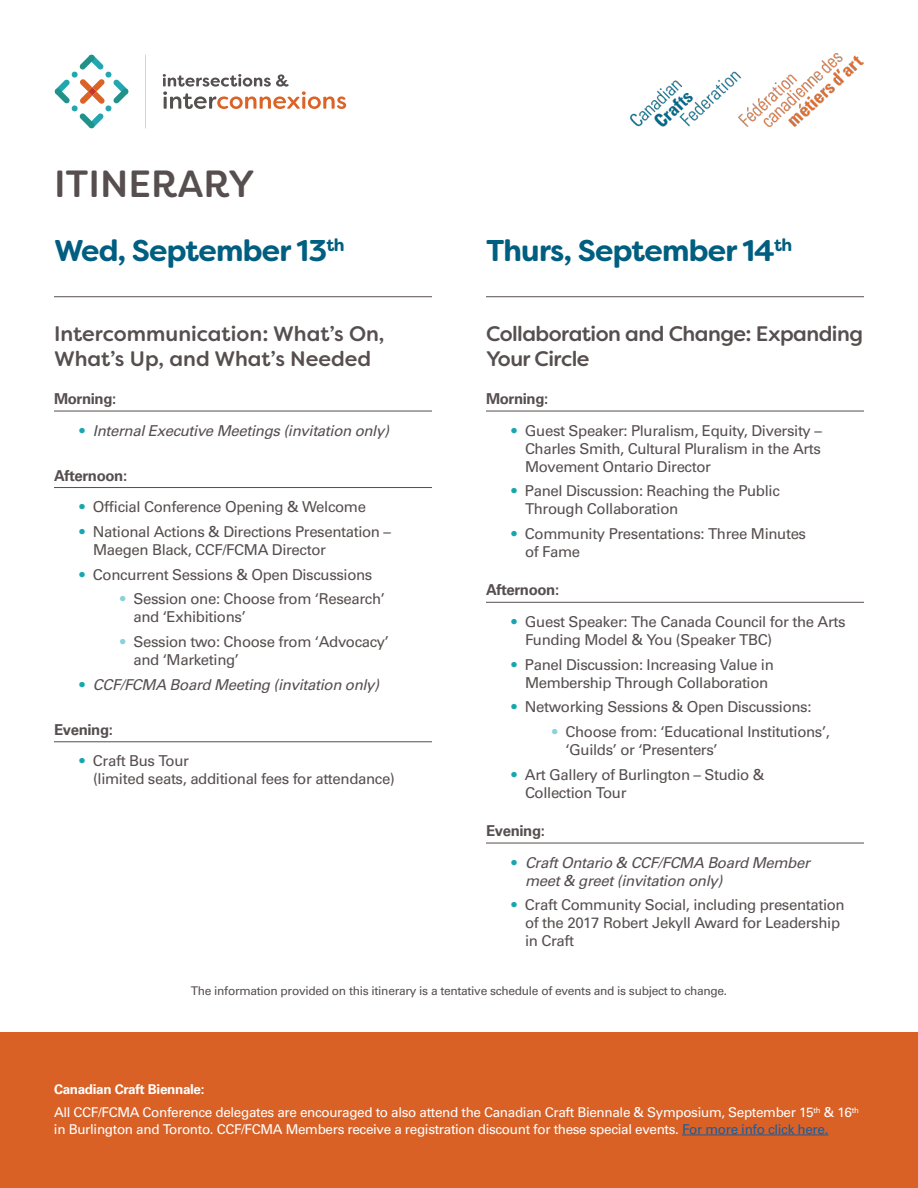
<style>
.page{position:relative;width:918px;height:1188px;background:#fff}
.page>*{position:absolute;margin:0;border:0;box-sizing:border-box;transform-origin:0 0}
.Body{font:500 37.8px "Filson Soft";color:#574f4f}
.DAY{font:700 30px "Filson Soft";letter-spacing:-.025em;color:#005e80}
.Body-2{font:500 21px/25.2px "Filson Soft";color:#574f4f}
.Body-3{font:500 21px/25.2px "Filson Soft";letter-spacing:-.02em;color:#574f4f}
.Body-4{font:15px/18px "Univers";letter-spacing:-.025em;color:#574f4f}
.Body-5{font:italic 15px/18px "Univers";letter-spacing:-.025em;color:#574f4f}
.Paragraph_Style_1{font:700 15px "Univers";letter-spacing:-.025em;color:#574f4f}
.Body-6{font:13.5px/16.2px "Univers";letter-spacing:-.025em;color:#fff}
.Body-7{font:700 13.5px "Univers";letter-spacing:-.025em;color:#fff}
.Body-8{font:12px "Univers";letter-spacing:-.025em;color:#574f4f}
.s1{font-style:normal;color:#17a6b0}
.s2{color:#17a6b0}
.s3{color:#8bd2d7}
.s4{color:#175d9e}
</style>
<div class="page">
<img style="left:631px;top:54px;width:233px;height:72px">
<hr style="left:486px;top:296px;width:378px;height:1px;background:#574f4f">
<hr style="left:486px;top:411px;width:378px;height:1px;background:#574f4f">
<hr style="left:486px;top:602px;width:378px;height:1px;background:#574f4f">
<hr style="left:486px;top:843px;width:378px;height:1px;background:#574f4f">
<hr style="left:54px;top:296px;width:378px;height:1px;background:#574f4f">
<hr style="left:54px;top:411px;width:378px;height:1px;background:#574f4f">
<hr style="left:54px;top:487px;width:378px;height:1px;background:#574f4f">
<hr style="left:54px;top:742px;width:378px;height:1px;background:#574f4f">
<div style="left:0;top:1032px;width:918px;height:156px;background:#d96126"></div>
<hr style="left:682px;top:1135px;width:146px;height:1px;background:#175d9e">
<svg style="left:145px;top:54px;width:1px;height:75px"></svg>
<svg style="left:163px;top:74px;width:183px;height:35px"></svg>
<svg style="left:55px;top:54px;width:74px;height:75px"></svg>
<p class="Body" style="left:54px;top:159px;width:202px">ITINERARY</p>
<p class="DAY" style="left:54px;top:232px;width:292px">Wed, September 13<sup>th</sup></p>
<p class="Body-2" style="left:54px;top:321px;width:332px">Intercommunication: What’s On,<br>What’s Up, and What’s Needed</p>
<p class="Paragraph_Style_1" style="left:54px;top:390px;width:64px">Morning:</p>
<p class="Body-5" style="left:80px;top:421px;width:311px"><span class="s1">•</span> Internal Executive Meetings (invitation only)</p>
<p class="Paragraph_Style_1" style="left:54px;top:467px;width:75px">Afternoon:</p>
<p class="Body-4" style="left:80px;top:498px;width:288px"><span class="s2">•</span> Official Conference Opening &amp; Welcome</p>
<p class="Body-4" style="left:93px;top:523px;width:300px;text-indent:-14px"><span class="s2">•</span> National Actions &amp; Directions Presentation –<br>Maegen Black, CCF/FCMA Director</p>
<p class="Body-4" style="left:80px;top:565px;width:294px"><span class="s2">•</span> Concurrent Sessions &amp; Open Discussions</p>
<p class="Body-4" style="left:133px;top:590px;width:253px;text-indent:-13px"><span class="s3">•</span> Session one: Choose from ‘Research’ and ‘Exhibitions’</p>
<p class="Body-4" style="left:133px;top:633px;width:257px;text-indent:-13px"><span class="s3">•</span> Session two: Choose from ‘Advocacy’ and ‘Marketing’</p>
<p class="Body-5" style="left:80px;top:676px;width:301px"><span class="s1">•</span> CCF/FCMA Board Meeting (invitation only)</p>
<p class="Paragraph_Style_1" style="left:54px;top:721px;width:61px">Evening:</p>
<p class="Body-4" style="left:93px;top:752px;width:303px;text-indent:-14px"><span class="s2">•</span> Craft Bus Tour<br>(limited seats, additional fees for attendance)</p>
<p class="DAY" style="left:486px;top:232px;width:308px">Thurs, September 14<sup>th</sup></p>
<p class="Body-3" style="left:486px;top:321px;width:378px">Collaboration and Change: Expanding<br>Your Circle</p>
<p class="Paragraph_Style_1" style="left:486px;top:390px;width:64px">Morning:</p>
<p class="Body-4" style="left:525px;top:421px;width:298px;text-align:justify;text-indent:-14px"><span class="s2">•</span> Guest Speaker: Pluralism, Equity, Diversity – Charles Smith, Cultural Pluralism in the Arts Movement Ontario Director</p>
<p class="Body-4" style="left:525px;top:482px;width:256px;text-indent:-14px"><span class="s2">•</span> Panel Discussion: Reaching the Public<br>Through Collaboration</p>
<p class="Body-4" style="left:525px;top:525px;width:283px;text-indent:-14px"><span class="s2">•</span> Community Presentations: Three Minutes of Fame</p>
<p class="Paragraph_Style_1" style="left:486px;top:581px;width:75px">Afternoon:</p>
<p class="Body-4" style="left:525px;top:613px;width:322px;text-indent:-14px"><span class="s2">•</span> Guest Speaker: The Canada Council for the Arts<br>Funding Model &amp; You (Speaker TBC)</p>
<p class="Body-4" style="left:512px;top:655px;width:264px;text-align:center"><span class="s2">•</span> Panel Discussion: Increasing Value in<br>Membership Through Collaboration</p>
<p class="Body-4" style="left:512px;top:698px;width:302px"><span class="s2">•</span> Networking Sessions &amp; Open Discussions:</p>
<p class="Body-4" style="left:566px;top:723px;width:266px;text-indent:-14px"><span class="s3">•</span> Choose from: ‘Educational Institutions’, ‘Guilds’ or ‘Presenters’</p>
<p class="Body-4" style="left:525px;top:766px;width:241px;text-indent:-14px"><span class="s2">•</span> Art Gallery of Burlington – Studio &amp;<br>Collection Tour</p>
<p class="Paragraph_Style_1" style="left:486px;top:822px;width:61px">Evening:</p>
<p class="Body-5" style="left:525px;top:853px;width:286px;text-indent:-14px"><span class="s1">•</span> Craft Ontario &amp; CCF/FCMA Board Member meet &amp; greet (invitation only)</p>
<p class="Body-4" style="left:525px;top:896px;width:321px;text-indent:-14px"><span class="s2">•</span> Craft Community Social, including presentation of the 2017 Robert Jekyll Award for Leadership in Craft</p>
<p class="Body-8" style="left:191px;top:984px;width:538px">The information provided on this itinerary is a tentative schedule of events and is subject to change.</p>
<p class="Body-7" style="left:54px;top:1082px;width:152px">Canadian Craft Biennale:</p>
<p class="Body-6" style="left:54px;top:1105px;width:807px">All CCF/FCMA Conference delegates are encouraged to also attend the Canadian Craft Biennale &amp; Symposium, September 15<sup>th</sup> &amp; 16<sup>th </sup>in Burlington and Toronto. CCF/FCMA Members receive a registration discount for these special events. <span class="s4">For more info click here.</span></p>
</div>
